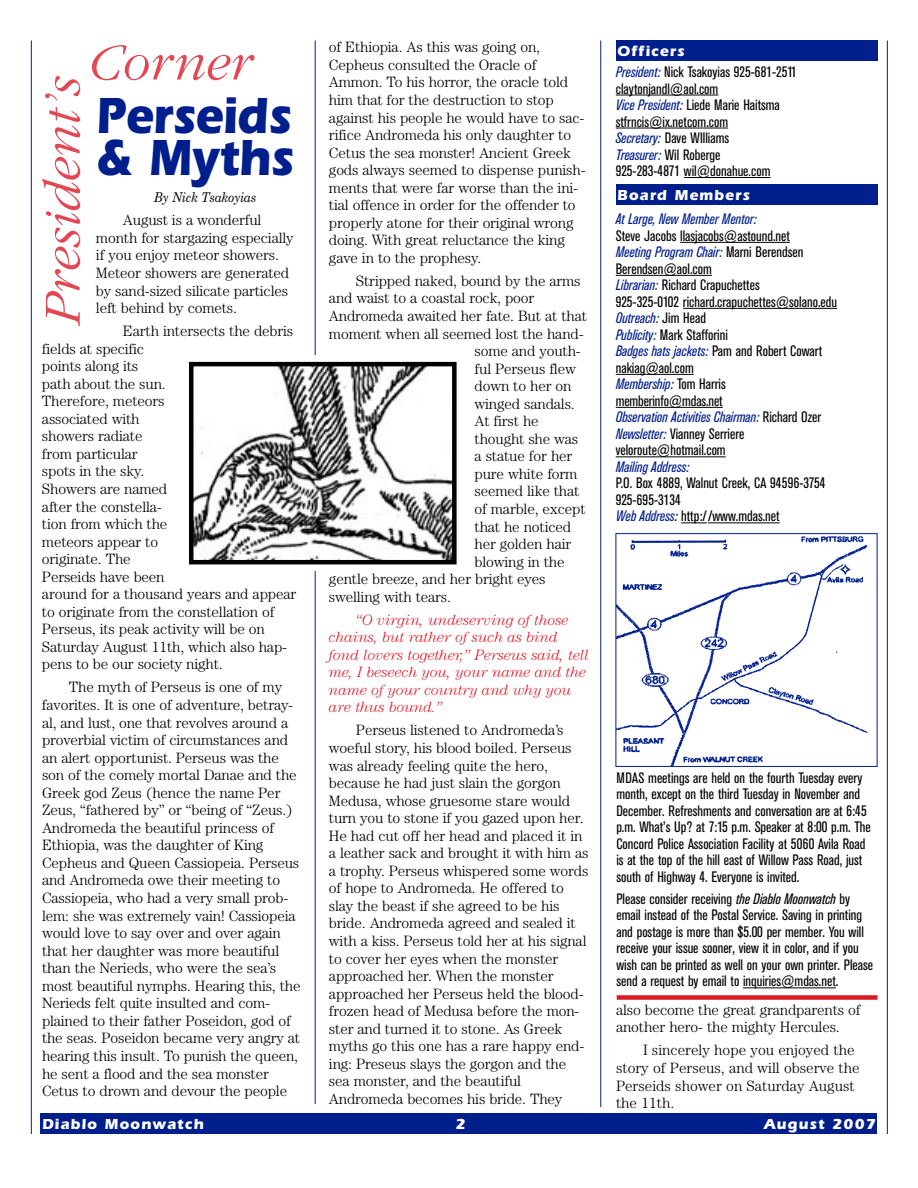
<style>
.page{position:relative;width:918px;height:1188px;background:#fff}
.page>*{position:absolute;margin:0;border:0;box-sizing:border-box;transform-origin:0 0}
.t1{font:italic 300 54px "Garamond";color:#e34752}
.t2{font:700 52.5px/42px "Itc Eras";letter-spacing:-.015em;color:#001f8d;scale:.9 1}
.t3{font:300 15px/17.5px "Century";letter-spacing:-.01em;color:#000}
.t4{font:condensed 15px/16.5px "Akzidenz Grotesk BE";color:#000}
.t5{font:italic 300 15px/17.5px "Century";letter-spacing:-.01em;color:#dc1927}
.t6{font:700 15px "Itc Eras";letter-spacing:.07em;color:#fff}
.t7{font:italic condensed 15px "Akzidenz Grotesk BE";color:#001f8d}
.t8{font:italic 13.5px "Century Schoolbook";letter-spacing:-.01em;color:#000;scale:.9 1}
.s1{font-style:italic;color:#001f8d}
.s2{font-style:italic}
</style>
<div class="page">
<hr style="left:315px;top:40px;width:1px;height:1064px;background:#001f8d">
<hr style="left:600px;top:40px;width:1px;height:1067px;background:#001f8d">
<hr style="left:887px;top:40px;width:1px;height:1094px;background:#001f8d">
<div style="left:616px;top:40px;width:261px;height:21px;background:#001f8d"></div>
<img style="left:618px;top:536px;width:250px;height:229px">
<div style="left:616px;top:533px;width:262px;height:234px;border:1px solid #001f8d"></div>
<hr style="left:743px;top:987px;width:93px;height:1px;background:#000">
<div style="left:40px;top:1114px;width:838px;height:20px;background:#001f8d"></div>
<hr style="left:31px;top:40px;width:1px;height:1094px;background:#001f8d">
<svg style="left:616px;top:95px;width:18px;height:1px"></svg>
<hr style="left:634px;top:95px;width:84px;height:1px;background:#000">
<hr style="left:616px;top:128px;width:112px;height:1px;background:#000">
<hr style="left:684px;top:177px;width:86px;height:1px;background:#000">
<div style="left:616px;top:185px;width:261px;height:20px;background:#001f8d"></div>
<hr style="left:680px;top:242px;width:110px;height:1px;background:#000">
<hr style="left:616px;top:275px;width:96px;height:1px;background:#000">
<hr style="left:694px;top:308px;width:54px;height:1px;background:#000">
<hr style="left:748px;top:308px;width:89px;height:1px;background:#000">
<hr style="left:616px;top:374px;width:78px;height:1px;background:#000">
<hr style="left:616px;top:407px;width:107px;height:1px;background:#000">
<hr style="left:616px;top:456px;width:110px;height:1px;background:#000">
<svg style="left:681px;top:522px;width:26px;height:1px"></svg>
<hr style="left:708px;top:522px;width:72px;height:1px;background:#000">
<div style="left:617px;top:995px;width:261px;height:5px;background:#dc1927"></div>
<svg style="left:305px;top:355px;width:22px;height:216px"></svg>
<img style="left:194px;top:367px;width:258px;height:192px">
<div style="left:189px;top:362px;width:268px;height:202px;border:4px solid #000"></div>
<h1 class="t1" style="left:88px;top:29px;width:164px">Corner</h1>
<h1 class="t1" style="left:29px;top:325px;width:250px;rotate:-90deg">President’s</h1>
<h2 class="t2" style="left:96px;top:99px;width:221px">Perseids &amp; Myths</h2>
<p class="t8" style="left:154px;top:189px;width:115px">By Nick Tsakoyias</p>
<p class="t3" style="left:96px;top:213px;width:199px;text-indent:27px">August is a wonderful month for stargazing especially if you enjoy meteor showers.<br>Meteor showers are generated by sand-sized silicate particles left behind by comets.</p>
<p class="t3" style="left:42px;top:323px;width:256px;text-indent:81px">Earth intersects the debris fields at specific<br>points along its<br>path about the sun.<br>Therefore, meteors<br>associated with<br>showers radiate<br>from particular<br>spots in the sky.<br>Showers are named<br>after the constella-<br>tion from which the<br>meteors appear to<br>originate. The<br>Perseids have been<br>around for a thousand years and appear to originate from the constellation of<br>Perseus, its peak activity will be on<br>Saturday August 11th, which also hap&shy;pens to be our society night.</p>
<p class="t3" style="left:42px;top:680px;width:260px;text-indent:27px">The myth of Perseus is one of my favorites. It is one of adventure, betray&shy;al, and lust, one that revolves around a proverbial victim of circumstances and an alert opportunist. Perseus was the son of the comely mortal Danae and the Greek god Zeus (hence the name Per Zeus, “fathered by” or “being of “Zeus.)<br>Andromeda the beautiful princess of Ethiopia, was the daughter of King Cepheus and Queen Cassiopeia. Perseus and Andromeda owe their meeting to Cassiopeia, who had a very small prob&shy;lem: she was extremely vain! Cassiopeia would love to say over and over again that her daughter was more beautiful than the Nerieds, who were the sea’s most beautiful nymphs. Hearing this, the Nerieds felt quite insulted and com&shy;plained to their father Poseidon, god of the seas. Poseidon became very angry at hearing this insult. To punish the queen, he sent a flood and the sea monster Cetus to drown and devour the people</p>
<p class="t3" style="left:329px;top:40px;width:258px">of Ethiopia. As this was going on, Cepheus consulted the Oracle of Ammon. To his horror, the oracle told him that for the destruction to stop against his people he would have to sac&shy;rifice Andromeda his only daughter to Cetus the sea monster! Ancient Greek gods always seemed to dispense punish&shy;ments that were far worse than the ini&shy;tial offence in order for the offender to properly atone for their original wrong doing. With great reluctance the king gave in to the prophesy.</p>
<p class="t3" style="left:356px;top:273px;width:226px">Stripped naked, bound by the arms</p>
<p class="t3" style="left:329px;top:291px;width:207px">and waist to a coastal rock, poor</p>
<p class="t3" style="left:329px;top:308px;width:260px">Andromeda awaited her fate. But at that</p>
<p class="t3" style="left:329px;top:326px;width:256px">moment when all seemed lost the hand-</p>
<p class="t3" style="left:475px;top:343px;width:108px">some and youth-</p>
<p class="t3" style="left:475px;top:361px;width:103px">ful Perseus flew</p>
<p class="t3" style="left:475px;top:379px;width:98px">down to her on</p>
<p class="t3" style="left:475px;top:396px;width:102px">winged sandals.</p>
<p class="t3" style="left:475px;top:414px;width:66px">At first he</p>
<p class="t3" style="left:475px;top:431px;width:105px">thought she was</p>
<p class="t3" style="left:475px;top:449px;width:99px">a statue for her</p>
<p class="t3" style="left:475px;top:466px;width:104px">pure white form</p>
<p class="t3" style="left:475px;top:484px;width:106px">seemed like that</p>
<p class="t3" style="left:475px;top:501px;width:113px">of marble, except</p>
<p class="t3" style="left:475px;top:519px;width:98px">that he noticed</p>
<p class="t3" style="left:475px;top:536px;width:98px">her golden hair</p>
<p class="t3" style="left:475px;top:554px;width:92px">blowing in the</p>
<p class="t3" style="left:329px;top:572px;width:218px">gentle breeze, and her bright eyes</p>
<p class="t3" style="left:329px;top:589px;width:124px">swelling with tears.</p>
<p class="t5" style="left:329px;top:612px;width:261px;text-indent:27px">“O virgin, undeserving of those chains, but rather of such as bind fond lovers together,” Perseus said, tell me, I beseech you, your name and the name of your country and why you are thus bound.”</p>
<p class="t3" style="left:329px;top:723px;width:261px;text-indent:27px">Perseus listened to Andromeda’s woeful story, his blood boiled. Perseus was already feeling quite the hero, because he had just slain the gorgon Medusa, whose gruesome stare would turn you to stone if you gazed upon her.<br>He had cut off her head and placed it in a leather sack and brought it with him as a trophy. Perseus whispered some words of hope to Andromeda. He offered to slay the beast if she agreed to be his bride. Andromeda agreed and sealed it with a kiss. Perseus told her at his signal to cover her eyes when the monster approached her. When the monster approached her Perseus held the blood&shy;frozen head of Medusa before the mon&shy;ster and turned it to stone. As Greek myths go this one has a rare happy end&shy;ing: Preseus slays the gorgon and the sea monster, and the beautiful Andromeda becomes his bride. They</p>
<p class="t6" style="left:617px;top:46px;width:69px">Officers</p>
<p class="t4" style="left:616px;top:65px;width:182px"><span class="s1">President:</span> Nick Tsakoyias 925-681-2511 claytonjandl@aol.com<br><span class="s1">Vice President:</span> Liede Marie Haitsma stfrncis@ix.netcom.com<br><span class="s1">Secretary:</span> Dave WIlliams<br><span class="s1">Treasurer:</span> Wil Roberge<br>925-283-4871 wil@donahue.com</p>
<p class="t6" style="left:617px;top:190px;width:134px">Board Members</p>
<p class="t7" style="left:616px;top:214px;width:142px">At Large, New Member Mentor:</p>
<p class="t4" style="left:616px;top:228px;width:223px">Steve Jacobs llasjacobs@astound.net<br><span class="s1">Meeting Program Chair:</span> Marni Berendsen<br>Berendsen@aol.com<br><span class="s1">Librarian:</span> Richard Crapuchettes<br>925-325-0102 richard.crapuchettes@solano.edu<br><span class="s1">Outreach:</span> Jim Head<br><span class="s1">Publicity:</span> Mark Stafforini<br><span class="s1">Badges hats jackets:</span> Pam and Robert Cowart nakiag@aol.com<br><span class="s1">Membership:</span> Tom Harris<br>memberinfo@mdas.net<br><span class="s1">Observation Activities Chairman:</span> Richard Ozer<br><span class="s1">Newsletter:</span> Vianney Serriere veloroute@hotmail.com</p>
<p class="t7" style="left:616px;top:461px;width:75px">Mailing Address:</p>
<p class="t4" style="left:616px;top:476px;width:211px">P.O. Box 4889, Walnut Creek, CA 94596-3754<br>925-695-3134<br><span class="s1">Web Address</span><span class="s2">:</span> http://www.mdas.net</p>
<p class="t4" style="left:616px;top:771px;width:256px">MDAS meetings are held on the fourth Tuesday every month, except on the third Tuesday in November and December. Refreshments and conversation are at 6:45 p.m. What’s Up? at 7:15 p.m. Speaker at 8:00 p.m. The Concord Police Association Facility at 5060 Avila Road is at the top of the hill east of Willow Pass Road, just south of Highway 4. Everyone is invited.</p>
<p class="t4" style="left:616px;top:892px;width:258px">Please consider receiving <span class="s2">the Diablo Moonwatch</span> by email instead of the Postal Service. Saving in printing and postage is more than $5.00 per member. You will receive your issue sooner, view it in color, and if you wish can be printed as well on your own printer. Please send a request by email to inquiries@mdas.net.</p>
<p class="t3" style="left:616px;top:1002px;width:246px">also become the great grandparents of another hero- the mighty Hercules.</p>
<p class="t3" style="left:616px;top:1043px;width:245px;text-indent:27px">I sincerely hope you enjoyed the story of Perseus, and will observe the<br>Perseids shower on Saturday August the 11th.</p>
<p class="t6" style="left:42px;top:1119px;width:163px">Diablo Moonwatch</p>
<p class="t6" style="left:455px;top:1119px;width:12px">2</p>
<p class="t6" style="left:764px;top:1119px;width:114px">August 2007</p>
</div>
